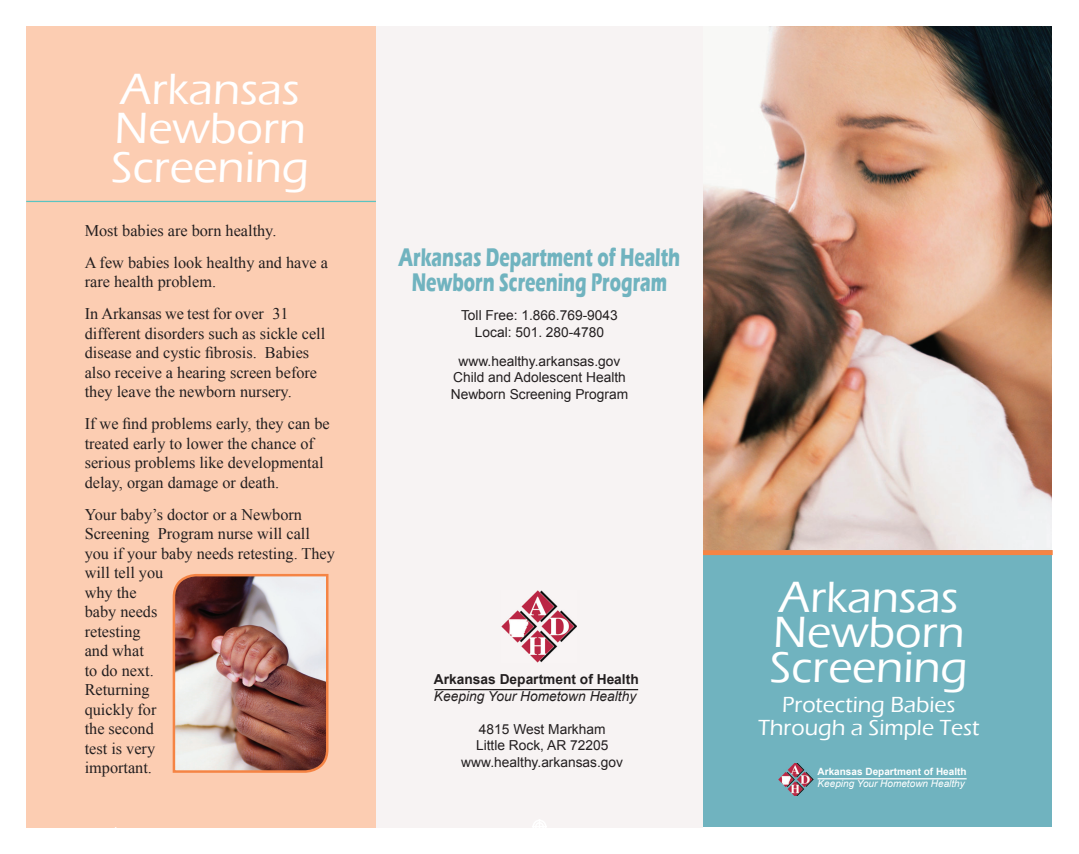
<style>
.page{position:relative;width:1079px;height:854px;background:#fff}
.page>*{position:absolute;margin:0;border:0;box-sizing:border-box;transform-origin:0 0}
.t1{font:500 45px/35px "Eras ITC";color:#fff}
.t2{font:700 26.25px/25px "Eras ITC";color:#70b3bf;text-align:center;scale:.67 1}
.t3{font:500 22.5px/22.5px "Eras ITC";color:#fff;text-align:center}
.t4{font:16.25px/19.5px "Times New Roman";color:#231f20}
.t5{font:13.75px/16.5px "Arial";color:#231f20;text-align:center}
.t6{font:700 13.75px "Arial";color:#231f20}
.t7{font:italic 13.75px "Arial";color:#231f20}
.t8{font:700 10px "Arial";color:#fff}
.t9{font:italic 10px "Arial";color:#fff}
</style>
<div class="page">
<img style="left:702px;top:26px;width:349px;height:524px">
<div style="left:702px;top:550px;width:350px;height:277px;background:#70b3bf"></div>
<div style="left:702px;top:550px;width:350px;height:5px;background:#f58444"></div>
<img style="left:778px;top:763px;width:35px;height:32px">
<hr style="left:817px;top:778px;width:149px;height:1px;background:#fff">
<div style="left:26px;top:26px;width:350px;height:801px;background:#fccdb2"></div>
<img style="left:172px;top:574px;width:157px;height:199px">
<hr style="left:26px;top:201px;width:350px;height:1px;background:#5bc4c1">
<div style="left:376px;top:26px;width:326px;height:801px;background:#f7f3f3"></div>
<img style="left:501px;top:590px;width:76px;height:72px">
<hr style="left:434px;top:689px;width:204px;height:1px;background:#231f20">
<svg style="left:532px;top:819px;width:15px;height:8px"></svg>
<div style="left:535px;top:822px;width:9px;height:9px;border:2px solid #fff;border-radius:50%"></div>
<h1 class="t1" style="left:111px;top:70px;width:199px;line-height:38.8px">Arkansas<br>Newborn<br>Screening</h1>
<p class="t4" style="left:85px;top:214px;width:245px;line-height:32px">Most babies are born healthy.<br>A few babies look healthy and have a</p>
<p class="t4" style="left:85px;top:265px;width:205px;line-height:32px">rare health problem.<br>In Arkansas we test for over 31</p>
<p class="t4" style="left:85px;top:323px;width:242px">different disorders such as sickle cell disease and cystic fibrosis. Babies also receive a hearing screen before they leave the newborn nursery.</p>
<p class="t4" style="left:85px;top:414px;width:246px">If we find problems early, they can be treated early to lower the chance of serious problems like developmental delay, organ damage or death.</p>
<p class="t4" style="left:85px;top:504px;width:252px">Your baby’s doctor or a Newborn<br>Screening Program nurse will call you if your baby needs retesting. They will tell you<br>why the<br>baby needs<br>retesting<br>and what<br>to do next.<br>Returning<br>quickly for<br>the second<br>test is very<br>important.</p>
<h2 class="t2" style="left:399px;top:245px;width:421px">Arkansas Department of Health<br>Newborn Screening Program</h2>
<p class="t5" style="left:461px;top:307px;width:158px">Toll Free: 1.866.769-9043<br>Local: 501. 280-4780</p>
<p class="t5" style="left:451px;top:353px;width:179px">www.healthy.arkansas.gov<br>Child and Adolescent Health<br>Newborn Screening Program</p>
<p class="t6" style="left:434px;top:670px;width:206px">Arkansas Department of Health</p>
<p class="t7" style="left:434px;top:687px;width:204px">Keeping Your Hometown Healthy</p>
<p class="t5" style="left:461px;top:720px;width:163px">4815 West Markham<br>Little Rock, AR 72205 www.healthy.arkansas.gov</p>
<h1 class="t1" style="left:770px;top:580px;width:199px">Arkansas<br>Newborn<br>Screening</h1>
<h3 class="t3" style="left:758px;top:693px;width:223px">Protecting Babies<br>Through a Simple Test</h3>
<p class="t8" style="left:817px;top:765px;width:150px">Arkansas Department of Health</p>
<p class="t9" style="left:817px;top:777px;width:149px">Keeping Your Hometown Healthy</p>
</div>
